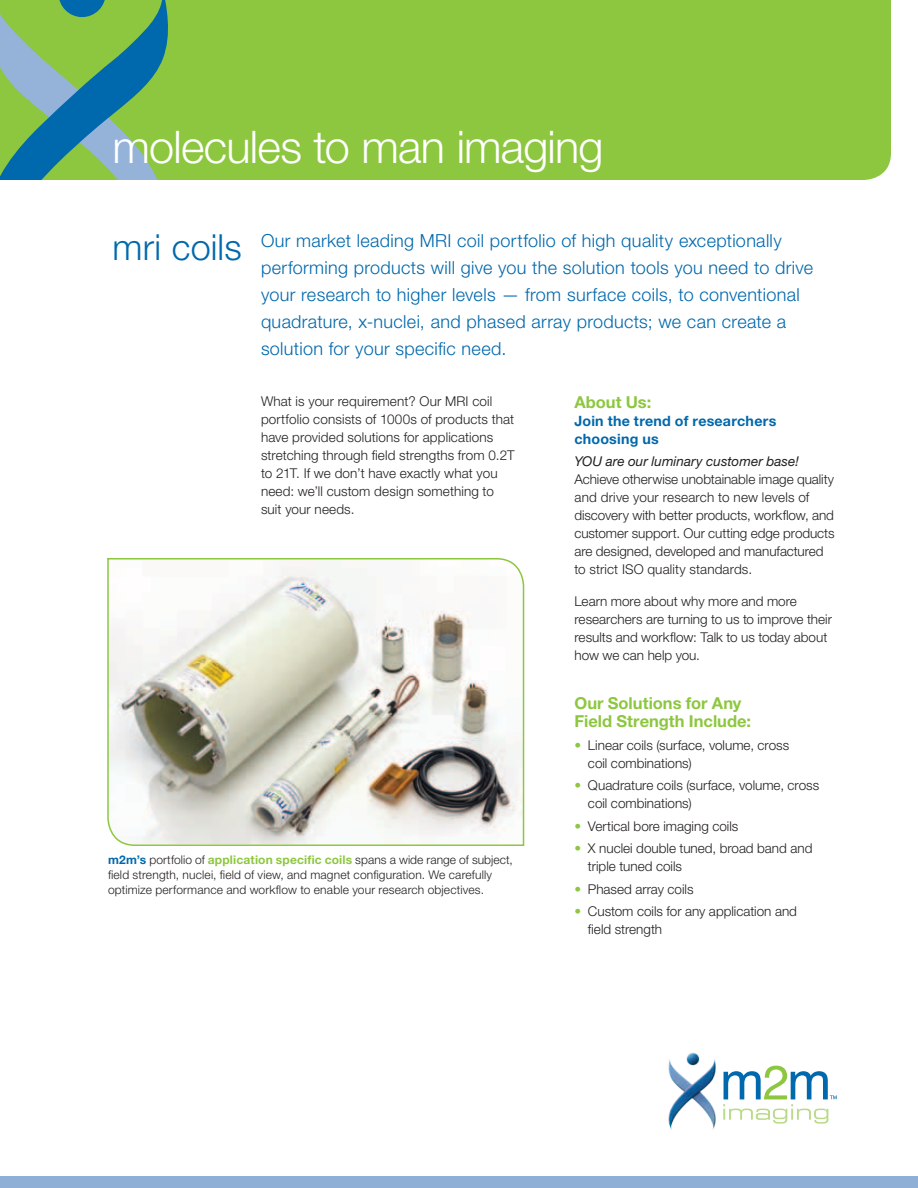
<style>
.page{position:relative;width:918px;height:1188px;background:#fff}
.page>*{position:absolute;margin:0;border:0;box-sizing:border-box;transform-origin:0 0}
.t1{font:300 45px "Helvetica Neue LT Std";letter-spacing:-.015em;color:#fff}
.t2{font:300 18px/27px "Helvetica Neue LT Std";letter-spacing:.02em;color:#0068ac}
.t3{font:700 16.5px/18px "Helvetica Neue LT Std";color:#8dc73f}
.t4{font:700 14.25px/18px "Helvetica Neue LT Std";letter-spacing:.015em;color:#0068ac}
.t5{font:300 13.5px/18px "Helvetica Neue LT Std";color:#231f20}
.t6{font:italic 13.5px "Helvetica Neue LT Std";letter-spacing:.005em;color:#231f20}
.t7{font:300 12px/15px "Helvetica Neue LT Std";letter-spacing:.015em;color:#231f20}
.s1{font-size:36px}
.s2{color:#8dc73f}
.s3{font-weight:700;color:#0068ac}
.s4{font-weight:700;color:#8dc73f}
</style>
<div class="page">
<div style="left:172px;top:0;width:719px;height:180px;background:#8dc73f"></div>
<div style="left:0;top:1176px;width:918px;height:12px;background:#8fafd7"></div>
<img style="left:668px;top:1052px;width:48px;height:78px">
<svg style="left:723px;top:1066px;width:114px;height:58px"></svg>
<svg style="left:0;top:0;width:172px;height:180px;background:#66a87a"></svg>
<svg style="left:107px;top:558px;width:418px;height:288px"></svg>
<h1 class="t1" style="left:112px;top:119px;width:492px">molecules to man imaging</h1>
<p class="t2" style="left:261px;top:227px;width:554px;text-indent:-148px"><span class="s1">mri coils</span> Our market leading MRI coil portfolio of high quality exceptionally performing products will give you the solution tools you need to drive your research to higher levels — from surface coils, to conventional quadrature, x-nuclei, and phased array products; we can create a solution for your specific need.</p>
<p class="t5" style="left:261px;top:392px;width:255px">What is your requirement? Our MRI coil portfolio consists of 1000s of products that have provided solutions for applications stretching through field strengths from 0.2T to 21T. If we don’t have exactly what you need: we’ll custom design something to suit your needs.</p>
<p class="t3" style="left:574px;top:393px;width:78px">About Us:</p>
<p class="t4" style="left:574px;top:411px;width:203px">Join the trend of researchers choosing us</p>
<p class="t6" style="left:574px;top:453px;width:226px">YOU are our luminary customer base!</p>
<p class="t5" style="left:574px;top:470px;width:262px">Achieve otherwise unobtainable image quality and drive your research to new levels of discovery with better products, workflow, and customer support. Our cutting edge products are designed, developed and manufactured to strict ISO quality standards.</p>
<p class="t5" style="left:574px;top:592px;width:259px">Learn more about why more and more researchers are turning to us to improve their results and workflow: Talk to us today about how we can help you.</p>
<p class="t3" style="left:574px;top:694px;width:178px">Our Solutions for Any<br>Field Strength Include:</p>
<p class="t5" style="left:588px;top:736px;width:203px;text-indent:-14px"><span class="s2">•</span> Linear coils (surface, volume, cross coil combinations)</p>
<p class="t5" style="left:588px;top:776px;width:233px;text-indent:-14px"><span class="s2">•</span> Quadrature coils (surface, volume, cross coil combinations)</p>
<p class="t5" style="left:574px;top:817px;width:165px"><span class="s2">•</span> Vertical bore imaging coils</p>
<p class="t5" style="left:588px;top:839px;width:226px;text-indent:-14px"><span class="s2">•</span> X nuclei double tuned, broad band and triple tuned coils</p>
<p class="t5" style="left:574px;top:880px;width:121px"><span class="s2">•</span> Phased array coils</p>
<p class="t5" style="left:588px;top:902px;width:211px;text-indent:-14px"><span class="s2">•</span> Custom coils for any application and field strength</p>
<p class="t7" style="left:108px;top:852px;width:406px"><span class="s3">m2m’s</span> portfolio of <span class="s4">application specific coils</span> spans a wide range of subject, field strength, nuclei, field of view, and magnet configuration. We carefully optimize performance and workflow to enable your research objectives.</p>
</div>
